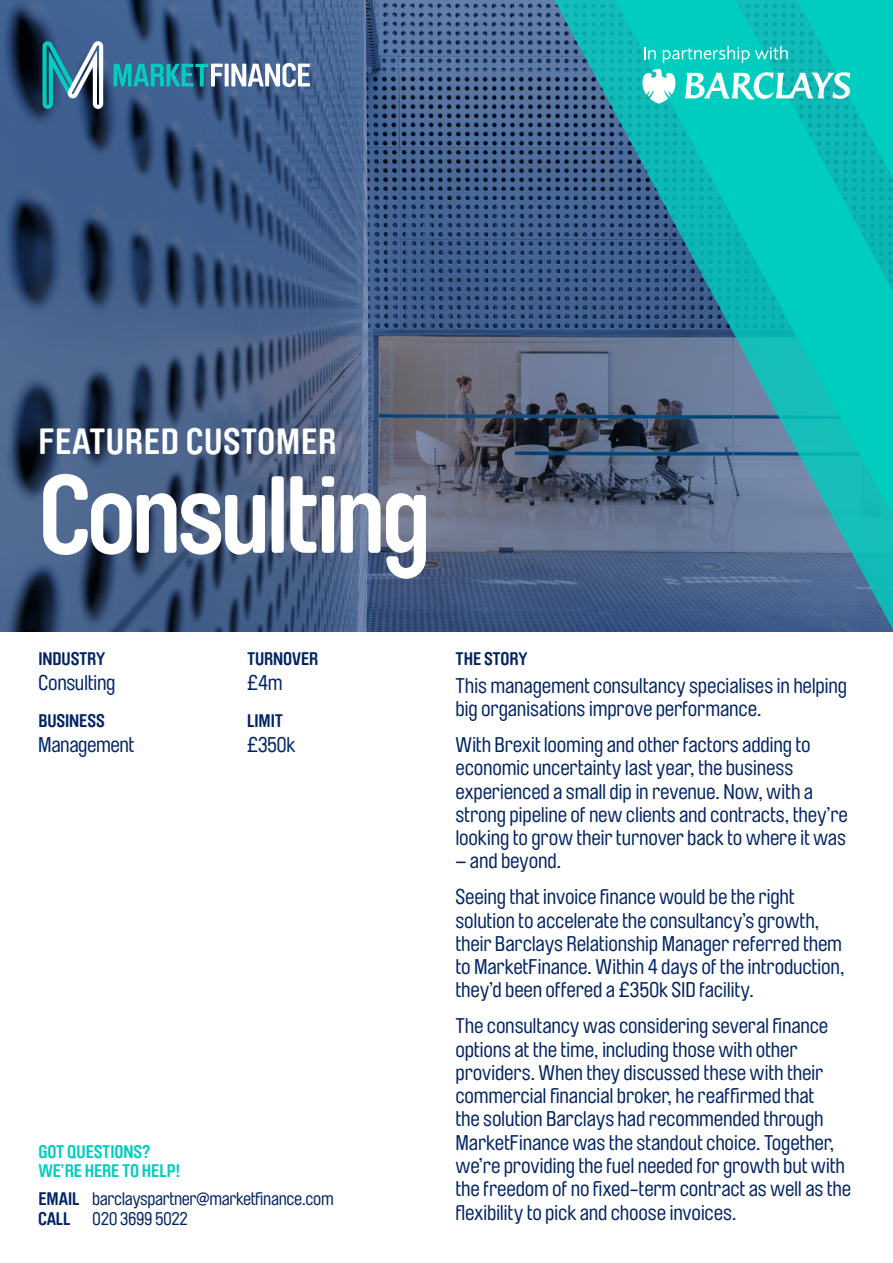
<style>
.page{position:relative;width:893px;height:1263px;background:#fff}
.page>*{position:absolute;margin:0;border:0;box-sizing:border-box;transform-origin:0 0}
.t1{font:700 108px "Brauer Neue Std";letter-spacing:-.04em;color:#fff}
.t2{font:700 36px "Brauer Neue Std";letter-spacing:.015em;color:#fff}
.t3{font:21px/23.2px "Brauer Neue Std";letter-spacing:-.01em;color:#002364}
.t4{font:18px/19.5px "Brauer Neue Std";letter-spacing:-.02em;color:#002364}
.t5{font:700 18px "Brauer Neue Std";letter-spacing:-.005em;color:#002364}
.t6{font:700 18px/19.5px "Brauer Neue Std";letter-spacing:-.005em;color:#00cdbe}
.s1{font-weight:700}
</style>
<div class="page">
<svg style="left:0;top:0;width:547px;height:631px;background:#42597f"></svg>
<svg style="left:549px;top:551px;width:344px;height:81px;background:#43648b"></svg>
<svg style="left:549px;top:0;width:344px;height:551px;background:#2998a2"></svg>
<svg style="left:547px;top:0;width:2px;height:632px"></svg>
<svg style="left:43px;top:41px;width:60px;height:68px"></svg>
<svg style="left:114px;top:64px;width:109px;height:22px;background:#2995a4"></svg>
<svg style="left:225px;top:64px;width:4px;height:22px"></svg>
<svg style="left:231px;top:63px;width:79px;height:24px"></svg>
<svg style="left:642px;top:69px;width:33px;height:35px"></svg>
<svg style="left:684px;top:72px;width:166px;height:27px"></svg>
<svg style="left:644px;top:47px;width:12px;height:12px"></svg>
<svg style="left:662px;top:46px;width:126px;height:17px;background:#35d4c9"></svg>
<h2 class="t2" style="left:39px;top:421px;width:299px">FEATURED CUSTOMER</h2>
<h1 class="t1" style="left:38px;top:453px;width:394px">Consulting</h1>
<p class="t5" style="left:38px;top:649px;width:68px">INDUSTRY</p>
<p class="t3" style="left:38px;top:672px;width:79px">Consulting</p>
<p class="t5" style="left:38px;top:710px;width:68px">BUSINESS</p>
<p class="t3" style="left:38px;top:733px;width:98px">Management</p>
<p class="t5" style="left:247px;top:649px;width:73px">TURNOVER</p>
<p class="t3" style="left:247px;top:672px;width:37px">£4m</p>
<p class="t5" style="left:247px;top:710px;width:38px">LIMIT</p>
<p class="t3" style="left:247px;top:733px;width:50px">£350k</p>
<p class="t6" style="left:38px;top:1142px;width:143px">GOT QUESTIONS?<br>WE’RE HERE TO HELP!</p>
<p class="t4" style="left:38px;top:1189px;width:297px"><span class="s1">EMAIL</span> barclayspartner@marketfinance.com<br><span class="s1">CALL</span> 020 3699 5022</p>
<p class="t5" style="left:456px;top:649px;width:74px">THE STORY</p>
<p class="t3" style="left:455px;top:674px;width:393px">This management consultancy specialises in helping big organisations improve performance.</p>
<p class="t3" style="left:455px;top:733px;width:394px">With Brexit looming and other factors adding to economic uncertainty last year, the business experienced a small dip in revenue. Now, with a strong pipeline of new clients and contracts, they’re looking to grow their turnover back to where it was</p>
<p class="t3" style="left:455px;top:843px;width:341px;line-height:36px">– and beyond.<br>Seeing that invoice finance would be the right</p>
<p class="t3" style="left:455px;top:909px;width:391px">solution to accelerate the consultancy’s growth, their Barclays Relationship Manager referred them to MarketFinance. Within 4 days of the introduction, they’d been offered a £350k SID facility.</p>
<p class="t3" style="left:455px;top:1014px;width:397px">The consultancy was considering several finance options at the time, including those with other providers. When they discussed these with their commercial financial broker, he reaffirmed that<br>the solution Barclays had recommended through MarketFinance was the standout choice. Together, we’re providing the fuel needed for growth but with the freedom of no fixed-term contract as well as the flexibility to pick and choose invoices.</p>
</div>
